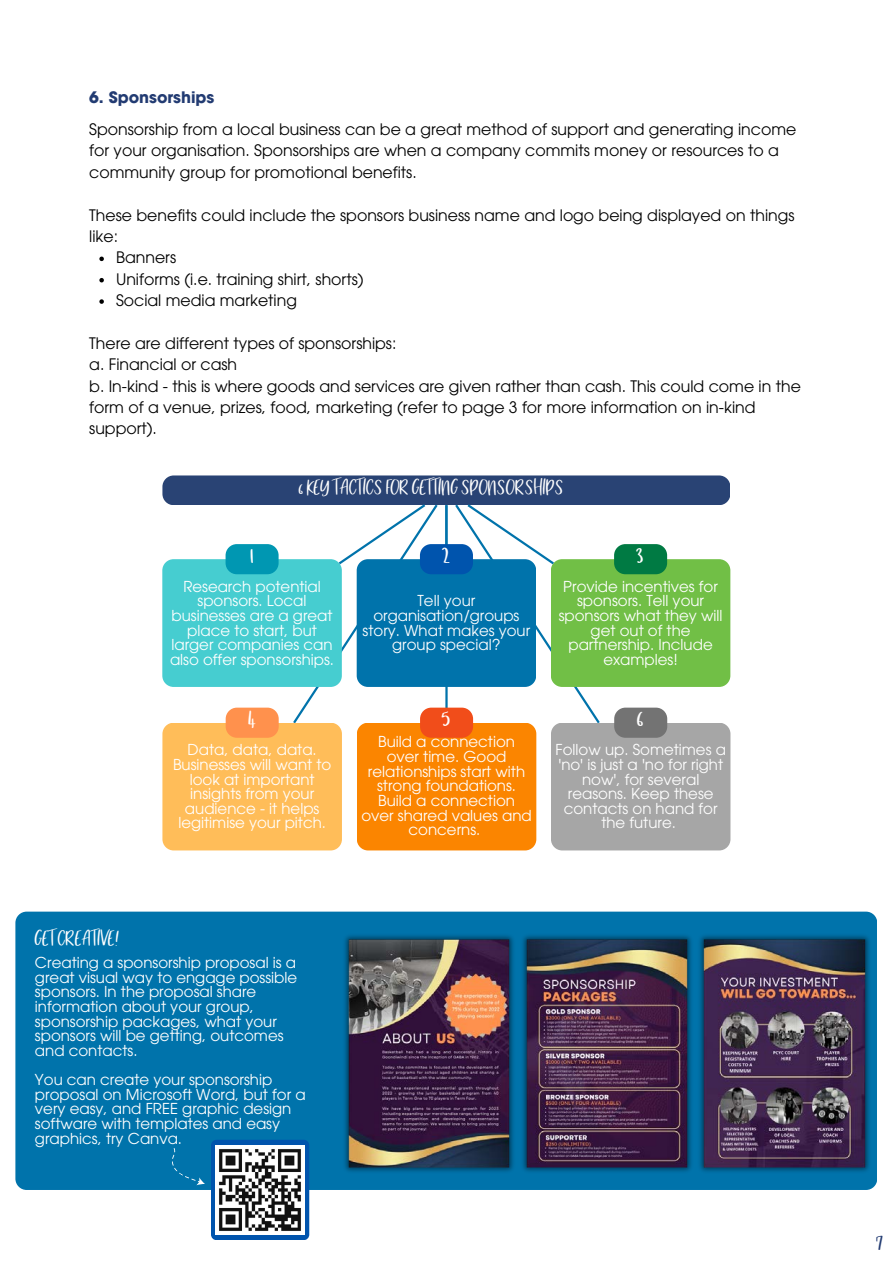
<style>
.page{position:relative;width:893px;height:1264px;background:#fff}
.page>*{position:absolute;margin:0;border:0;box-sizing:border-box;transform-origin:0 0}
.t1{font:33px "Market Saturday";color:#fff}
.t2{font:30px "Market Saturday";color:#223b72}
.t3{font:22.5px "Market Saturday";color:#fff}
.t4{font:15.75px/21.3px "Avant Garde LT";color:#000}
.t5{font:700 15.75px "Avant Garde LT";color:#223b72}
.t6{font:15px/14.5px "Avant Garde LT";color:#fff;text-align:center}
</style>
<div class="page">
<div style="left:15px;top:911px;width:862px;height:278px;background:#0073ab;border-radius:11px"></div>
<div style="left:211px;top:1139px;width:98px;height:101px;background:#0054ad;border-radius:6px"></div>
<svg style="left:172px;top:1148px;width:33px;height:38px"></svg>
<img style="left:215px;top:1145px;width:89px;height:89px">
<img style="left:344px;top:935px;width:526px;height:237px">
<svg style="left:99px;top:256px;width:5px;height:5px"></svg>
<svg style="left:99px;top:278px;width:5px;height:4px"></svg>
<svg style="left:99px;top:299px;width:5px;height:5px"></svg>
<div style="left:162px;top:559px;width:180px;height:128px;background:#46cdd0;border-radius:11px"></div>
<hr style="left:445px;top:505px;width:2px;height:217px;background:#0073ab">
<div style="left:162px;top:475px;width:568px;height:30px;background:#294374;border-radius:11px"></div>
<div style="left:225px;top:544px;width:53px;height:30px;background:#0097b2;border-radius:11px"></div>
<div style="left:356px;top:559px;width:180px;height:128px;background:#0073ab;border-radius:11px"></div>
<div style="left:420px;top:544px;width:53px;height:30px;background:#0054ad;border-radius:11px"></div>
<div style="left:551px;top:559px;width:179px;height:128px;background:#71bf46;border-radius:11px"></div>
<div style="left:614px;top:544px;width:53px;height:30px;background:#007a43;border-radius:11px"></div>
<div style="left:162px;top:722px;width:180px;height:128px;background:#ffbd59;border-radius:11px"></div>
<div style="left:226px;top:707px;width:53px;height:30px;background:#ff914d;border-radius:11px"></div>
<div style="left:357px;top:722px;width:179px;height:128px;background:#fb8500;border-radius:11px"></div>
<div style="left:420px;top:707px;width:53px;height:30px;background:#f14d1a;border-radius:11px"></div>
<div style="left:551px;top:722px;width:179px;height:128px;background:#a6a6a6;border-radius:11px"></div>
<div style="left:614px;top:707px;width:53px;height:30px;background:#737373;border-radius:11px"></div>
<svg style="left:291px;top:504px;width:149px;height:221px"></svg>
<svg style="left:453px;top:504px;width:149px;height:221px"></svg>
<p class="t5" style="left:89px;top:87px;width:127px">6. Sponsorships</p>
<p class="t4" style="left:89px;top:119px;width:708px">Sponsorship from a local business can be a great method of support and generating income for your organisation. Sponsorships are when a company commits money or resources to a community group for promotional benefits.</p>
<p class="t4" style="left:89px;top:204px;width:706px">These benefits could include the sponsors business name and logo being displayed on things like:</p>
<p class="t4" style="left:116px;top:247px;width:62px">Banners</p>
<p class="t4" style="left:116px;top:268px;width:249px">Uniforms (i.e. training shirt, shorts)</p>
<p class="t4" style="left:116px;top:290px;width:182px">Social media marketing</p>
<p class="t4" style="left:89px;top:332px;width:308px">There are different types of sponsorships:</p>
<p class="t4" style="left:89px;top:354px;width:149px">a. Financial or cash</p>
<p class="t4" style="left:89px;top:375px;width:713px">b. In-kind - this is where goods and services are given rather than cash. This could come in the form of a venue, prizes, food, marketing (refer to page 3 for more information on in-kind support).</p>
<p class="t1" style="left:250px;top:537px;width:6px">1</p>
<p class="t3" style="left:299px;top:476px;width:266px">6 KEY TACTICS FOR GETTING SPONSORSHIPS</p>
<p class="t1" style="left:442px;top:537px;width:10px">2</p>
<p class="t1" style="left:636px;top:537px;width:10px">3</p>
<p class="t6" style="left:170px;top:579px;width:165px">Research potential sponsors. Local businesses are a great place to start, but larger companies can also offer sponsorships.</p>
<p class="t1" style="left:248px;top:701px;width:9px">4</p>
<p class="t6" style="left:173px;top:742px;width:160px">Data, data, data.<br>Businesses will want to look at important insights from your audience - it helps legitimise your pitch.</p>
<p class="t6" style="left:362px;top:593px;width:169px">Tell your organisation/groups story. What makes your group special?</p>
<p class="t1" style="left:442px;top:701px;width:11px">5</p>
<p class="t6" style="left:361px;top:734px;width:172px">Build a connection over time. Good relationships start with strong foundations.<br>Build a connection over shared values and concerns.</p>
<p class="t6" style="left:558px;top:579px;width:165px">Provide incentives for sponsors. Tell your sponsors what they will get out of the partnership. Include examples!</p>
<p class="t1" style="left:637px;top:701px;width:9px">6</p>
<p class="t6" style="left:555px;top:742px;width:172px">Follow up. Sometimes a 'no' is just a 'no for right now', for several reasons. Keep these contacts on hand for the future.</p>
<p class="t3" style="left:35px;top:927px;width:86px">GET CREATIVE!</p>
<p class="t6" style="left:35px;top:955px;width:264px;text-align:left">Creating a sponsorship proposal is a great visual way to engage possible sponsors. In the proposal share information about your group, sponsorship packages, what your sponsors will be getting, outcomes and contacts.</p>
<p class="t6" style="left:35px;top:1072px;width:272px;text-align:left">You can create your sponsorship proposal on Microsoft Word, but for a very easy, and FREE graphic design software with templates and easy graphics, try Canva.</p>
<p class="t2" style="left:876px;top:1226px;width:9px">7</p>
</div>
